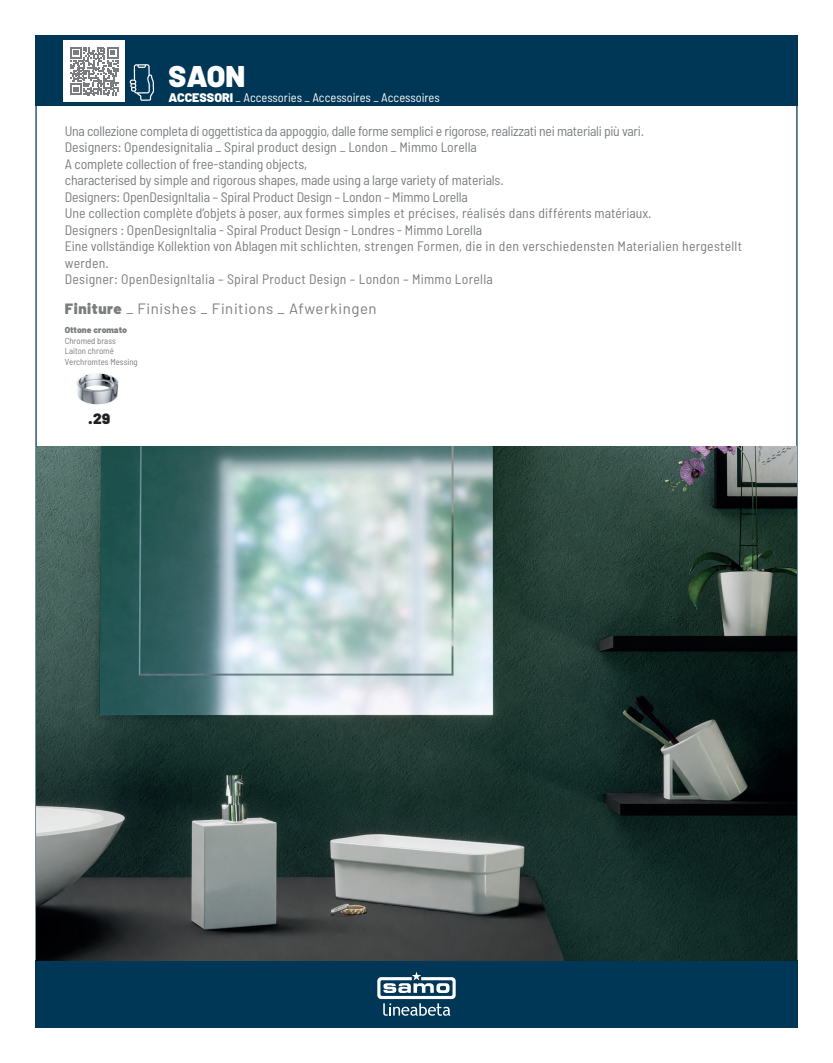
<style>
.page{position:relative;width:833px;height:1063px;background:#fff}
.page>*{position:absolute;margin:0;border:0;box-sizing:border-box;transform-origin:0 0}
.t1{font:900 30px "Barlow";color:#fff}
.t2{font:15px "Barlow";letter-spacing:.04em;color:#7a7c7f}
.t3{font:900 15px "Barlow";color:#231f20}
.t4{font:semi-condensed 13.75px/16.5px "Barlow";color:#7a7c7f}
.t5{font:semi-condensed 12.5px "Barlow";color:#fff}
.t6{font:semi-condensed 8.75px/10.5px "Barlow";color:#7a7c7f}
.t7{font:900 8.75px "Barlow";color:#7a7c7f}
.s1{font-weight:900;font-stretch:normal}
.s2{font-weight:900}
</style>
<div class="page">
<div style="left:35px;top:960px;width:762px;height:68px;background:#003656"></div>
<svg style="left:377px;top:972px;width:79px;height:44px"></svg>
<img style="left:37px;top:446px;width:759px;height:514px">
<div style="left:35px;top:35px;width:762px;height:71px;background:#003656"></div>
<div style="left:63px;top:40px;width:62px;height:62px;background:#fff"></div>
<svg style="left:70px;top:47px;width:48px;height:48px"></svg>
<svg style="left:129px;top:64px;width:25px;height:37px"></svg>
<img style="left:76px;top:373px;width:43px;height:32px">
<h1 class="t1" style="left:168px;top:57px;width:78px">SAON</h1>
<p class="t5" style="left:168px;top:89px;width:273px"><span class="s1">ACCESSORI</span> _ Accessories _ Accessoires _ Accessoires</p>
<p class="t4" style="left:65px;top:122px;width:678px">Una collezione completa di oggettistica da appoggio, dalle forme semplici e rigorose, realizzati nei materiali più vari.<br>Designers: Opendesignitalia _ Spiral product design _ London _ Mimmo Lorella<br>A complete collection of free-standing objects,<br>characterised by simple and rigorous shapes, made using a large variety of materials.<br>Designers: OpenDesignItalia – Spiral Product Design – London – Mimmo Lorella<br>Une collection complète d’objets à poser, aux formes simples et précises, réalisés dans différents matériaux.<br>Designers : OpenDesignItalia - Spiral Product Design - Londres - Mimmo Lorella<br>Eine vollständige Kollektion von Ablagen mit schlichten, strengen Formen, die in den verschiedensten Materialien hergestellt werden.<br>Designer: OpenDesignItalia – Spiral Product Design – London – Mimmo Lorella</p>
<p class="t2" style="left:65px;top:300px;width:313px"><span class="s2">Finiture</span> _ Finishes _ Finitions _ Afwerkingen</p>
<p class="t7" style="left:65px;top:325px;width:64px">Ottone cromato</p>
<p class="t6" style="left:65px;top:335px;width:74px">Chromed brass<br>Laiton chromé<br>Verchromtes Messing</p>
<p class="t3" style="left:88px;top:409px;width:23px">.29</p>
</div>
